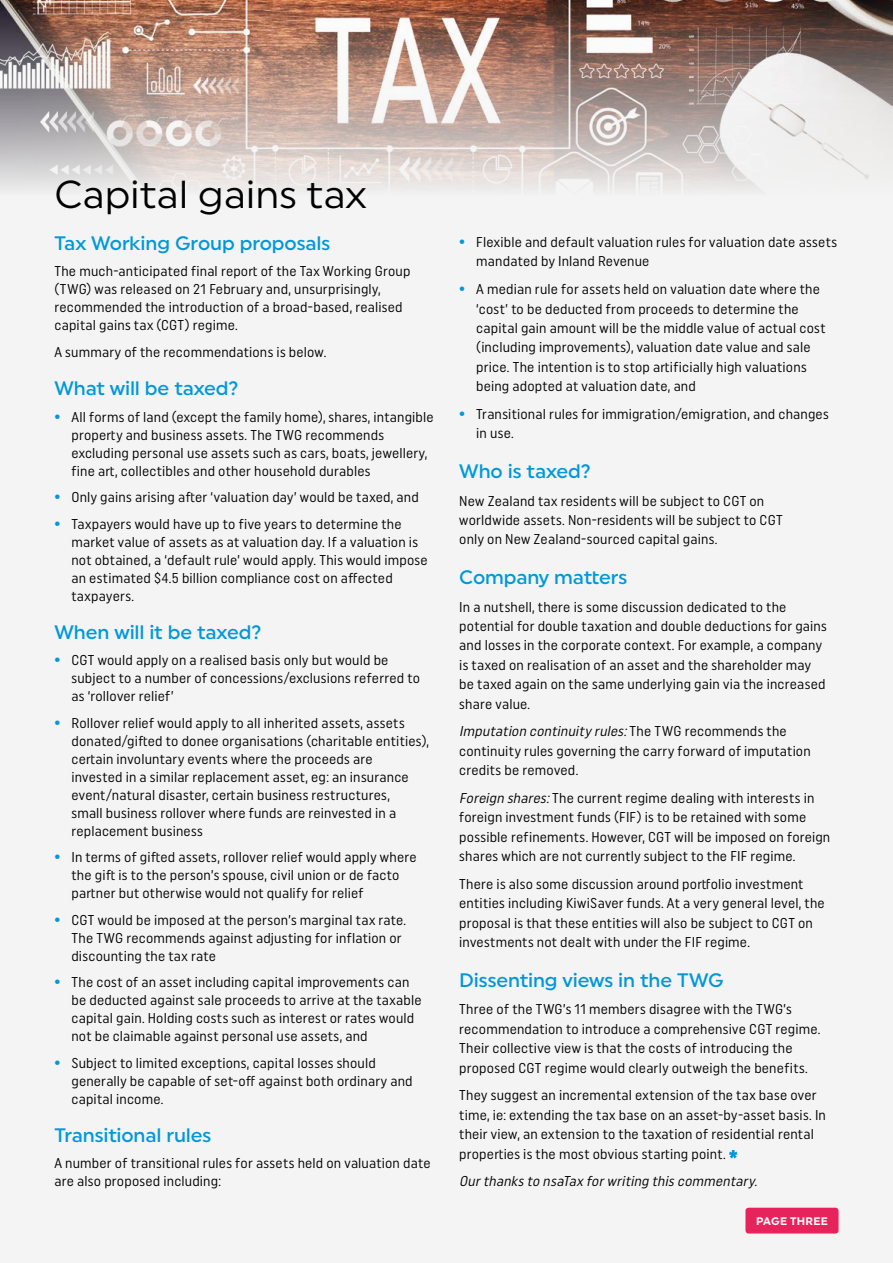
<style>
.page{position:relative;width:893px;height:1263px;background:#f4f4f4}
.page>*{position:absolute;margin:0;border:0;box-sizing:border-box;transform-origin:0 0}
.t1{font:39px "Uniform";color:#000}
.t2{font:500 19.5px "Uniform";letter-spacing:-.005em;color:#0098da}
.t3{font:14.25px/18px "Uniform Condensed";letter-spacing:.015em;color:#000}
.t4{font:italic 14.25px "Uniform Condensed";color:#000}
.t5{font:700 10.95px "Uniform";letter-spacing:.02em;color:#fff}
.s1{font-family:"Uniform";font-weight:700;font-size:15px;color:#0098da}
.s2{font-style:italic}
</style>
<div class="page">
<div style="left:745px;top:1208px;width:93px;height:25px;background:#e6235a;border-radius:3px"></div>
<svg style="left:729px;top:1150px;width:8px;height:8px"></svg>
<img style="left:0;top:0;width:893px;height:189px">
<h1 class="t1" style="left:54px;top:171px;width:314px">Capital gains tax</h1>
<h2 class="t2" style="left:54px;top:231px;width:277px">Tax Working Group proposals</h2>
<p class="t3" style="left:54px;top:262px;width:358px">The much-anticipated final report of the Tax Working Group (TWG) was released on 21 February and, unsurprisingly, recommended the introduction of a broad-based, realised capital gains tax (CGT) regime.</p>
<p class="t3" style="left:54px;top:343px;width:273px">A summary of the recommendations is below.</p>
<h2 class="t2" style="left:54px;top:376px;width:186px">What will be taxed?</h2>
<p class="t3" style="left:71px;top:407px;width:364px;text-indent:-17px"><span class="s1">•</span> All forms of land (except the family home), shares, intangible property and business assets. The TWG recommends excluding personal use assets such as cars, boats, jewellery, fine art, collectibles and other household durables</p>
<p class="t3" style="left:54px;top:488px;width:366px"><span class="s1">•</span> Only gains arising after ‘valuation day’ would be taxed, and</p>
<p class="t3" style="left:71px;top:514px;width:358px;text-indent:-17px"><span class="s1">•</span> Taxpayers would have up to five years to determine the market value of assets as at valuation day. If a valuation is not obtained, a ‘default rule’ would apply. This would impose an estimated $4.5 billion compliance cost on affected taxpayers.</p>
<h2 class="t2" style="left:54px;top:620px;width:209px">When will it be taxed?</h2>
<p class="t3" style="left:71px;top:651px;width:350px;text-indent:-17px"><span class="s1">•</span> CGT would apply on a realised basis only but would be subject to a number of concessions/exclusions referred to as ‘rollover relief’</p>
<p class="t3" style="left:71px;top:713px;width:359px;text-indent:-17px"><span class="s1">•</span> Rollover relief would apply to all inherited assets, assets donated/gifted to donee organisations (charitable entities), certain involuntary events where the proceeds are<br>invested in a similar replacement asset, eg: an insurance event/natural disaster, certain business restructures,<br>small business rollover where funds are reinvested in a replacement business</p>
<p class="t3" style="left:71px;top:848px;width:347px;text-indent:-17px"><span class="s1">•</span> In terms of gifted assets, rollover relief would apply where the gift is to the person’s spouse, civil union or de facto partner but otherwise would not qualify for relief</p>
<p class="t3" style="left:71px;top:910px;width:336px;text-indent:-17px"><span class="s1">•</span> CGT would be imposed at the person’s marginal tax rate.<br>The TWG recommends against adjusting for inflation or discounting the tax rate</p>
<p class="t3" style="left:71px;top:973px;width:352px;text-indent:-17px"><span class="s1">•</span> The cost of an asset including capital improvements can be deducted against sale proceeds to arrive at the taxable capital gain. Holding costs such as interest or rates would not be claimable against personal use assets, and</p>
<p class="t3" style="left:71px;top:1053px;width:343px;text-indent:-17px"><span class="s1">•</span> Subject to limited exceptions, capital losses should generally be capable of set-off against both ordinary and capital income.</p>
<h2 class="t2" style="left:54px;top:1123px;width:158px">Transitional rules</h2>
<p class="t3" style="left:54px;top:1154px;width:378px">A number of transitional rules for assets held on valuation date are also proposed including:</p>
<p class="t3" style="left:476px;top:232px;width:362px;line-height:19.4px;text-indent:-17px"><span class="s1">•</span> Flexible and default valuation rules for valuation date assets mandated by Inland Revenue</p>
<p class="t3" style="left:476px;top:279px;width:351px;line-height:19.4px;text-indent:-17px"><span class="s1">•</span> A median rule for assets held on valuation date where the ‘cost’ to be deducted from proceeds to determine the capital gain amount will be the middle value of actual cost (including improvements), valuation date value and sale price. The intention is to stop artificially high valuations being adopted at valuation date, and</p>
<p class="t3" style="left:476px;top:404px;width:354px;line-height:19.4px;text-indent:-17px"><span class="s1">•</span> Transitional rules for immigration/emigration, and changes in use.</p>
<h2 class="t2" style="left:459px;top:459px;width:133px">Who is taxed?</h2>
<p class="t3" style="left:459px;top:491px;width:325px;line-height:19.4px">New Zealand tax residents will be subject to CGT on worldwide assets. Non-residents will be subject to CGT only on New Zealand-sourced capital gains.</p>
<h2 class="t2" style="left:459px;top:565px;width:170px">Company matters</h2>
<p class="t3" style="left:459px;top:597px;width:369px;line-height:19.4px">In a nutshell, there is some discussion dedicated to the potential for double taxation and double deductions for gains and losses in the corporate context. For example, a company is taxed on realisation of an asset and the shareholder may be taxed again on the same underlying gain via the increased share value.</p>
<p class="t3" style="left:459px;top:721px;width:353px;line-height:19.4px"><span class="s2">Imputation continuity rules:</span>T h e T W G r e c o m m e n d s t h e continuity rules governing the carry forward of imputation credits be removed.</p>
<p class="t3" style="left:459px;top:788px;width:373px;line-height:19.4px"><span class="s2">Foreign shares:</span>The current regime dealing with interests in foreign investment funds (FIF) is to be retained with some possible refinements. However, CGT will be imposed on foreign shares which are not currently subject to the FIF regime.</p>
<p class="t3" style="left:459px;top:874px;width:367px;line-height:19.4px">There is also some discussion around portfolio investment entities including KiwiSaver funds. At a very general level, the proposal is that these entities will also be subject to CGT on investments not dealt with under the FIF regime.</p>
<h2 class="t2" style="left:459px;top:968px;width:266px">Dissenting views in the TWG</h2>
<p class="t3" style="left:459px;top:999px;width:363px;line-height:19.4px">Three of the TWG’s 11 members disagree with the TWG’s recommendation to introduce a comprehensive CGT regime.<br>Their collective view is that the costs of introducing the proposed CGT regime would clearly outweigh the benefits.</p>
<p class="t3" style="left:459px;top:1085px;width:368px;line-height:19.4px">They suggest an incremental extension of the tax base over time, ie: extending the tax base on an asset-by-asset basis. In their view, an extension to the taxation of residential rental properties is the most obvious starting point.</p>
<p class="t4" style="left:459px;top:1173px;width:302px">Ourthanksto nsaTax forwriting thiscommentary.</p>
<p class="t5" style="left:756px;top:1214px;width:74px">PAGE THREE</p>
</div>
